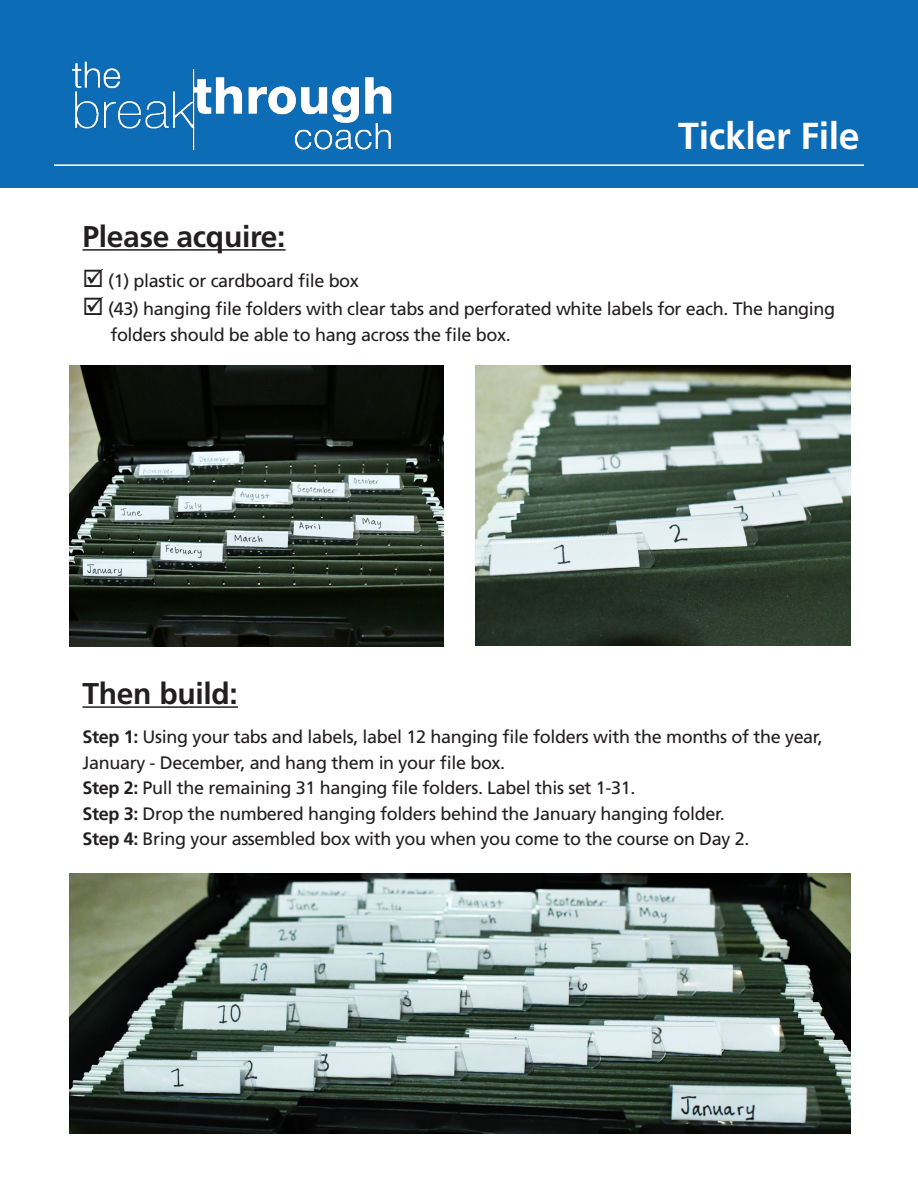
<style>
.page{position:relative;width:918px;height:1188px;background:#fff}
.page>*{position:absolute;margin:0;border:0;box-sizing:border-box;transform-origin:0 0}
.t1{font:700 37.5px "Frutiger LT Std";letter-spacing:-.01em;color:#fff}
.t2{font:700 30px "Frutiger LT Std";letter-spacing:-.01em;color:#231f20}
.t3{font:18px/25.5px "Frutiger LT Std";letter-spacing:-.02em;color:#231f20}
.s1{font-weight:700}
</style>
<div class="page">
<div style="left:0;top:0;width:918px;height:187px;background:#0d6cb6"></div>
<img style="left:71px;top:61px;width:321px;height:90px">
<hr style="left:54px;top:164px;width:810px;height:2px;background:#fff">
<hr style="left:82px;top:249px;width:204px;height:2px;background:#231f20">
<hr style="left:82px;top:706px;width:156px;height:2px;background:#231f20">
<img style="left:69px;top:365px;width:375px;height:281px">
<img style="left:475px;top:366px;width:375px;height:280px">
<img style="left:69px;top:873px;width:781px;height:261px">
<p class="t2" style="left:82px;top:219px;width:205px">Please acquire:</p>
<p class="t1" style="left:678px;top:114px;width:183px">Tickler File</p>
<p class="t3" style="left:82px;top:268px;width:278px">☑ (1) plastic or cardboard file box</p>
<p class="t3" style="left:110px;top:296px;width:726px;text-indent:-28px">☑ (43) hanging file folders with clear tabs and perforated white labels for each. The hanging folders should be able to hang across the file box.</p>
<p class="t2" style="left:82px;top:676px;width:157px">Then build:</p>
<p class="t3" style="left:82px;top:724px;width:742px"><span class="s1">Step 1:</span> Using your tabs and labels, label 12 hanging file folders with the months of the year,<br>January - December, and hang them in your file box.</p>
<p class="t3" style="left:82px;top:775px;width:555px"><span class="s1">Step 2:</span> Pull the remaining 31 hanging file folders. Label this set 1-31.</p>
<p class="t3" style="left:82px;top:801px;width:644px"><span class="s1">Step 3:</span> Drop the numbered hanging folders behind the January hanging folder.</p>
<p class="t3" style="left:82px;top:826px;width:669px"><span class="s1">Step 4:</span> Bring your assembled box with you when you come to the course on Day 2.</p>
</div>
